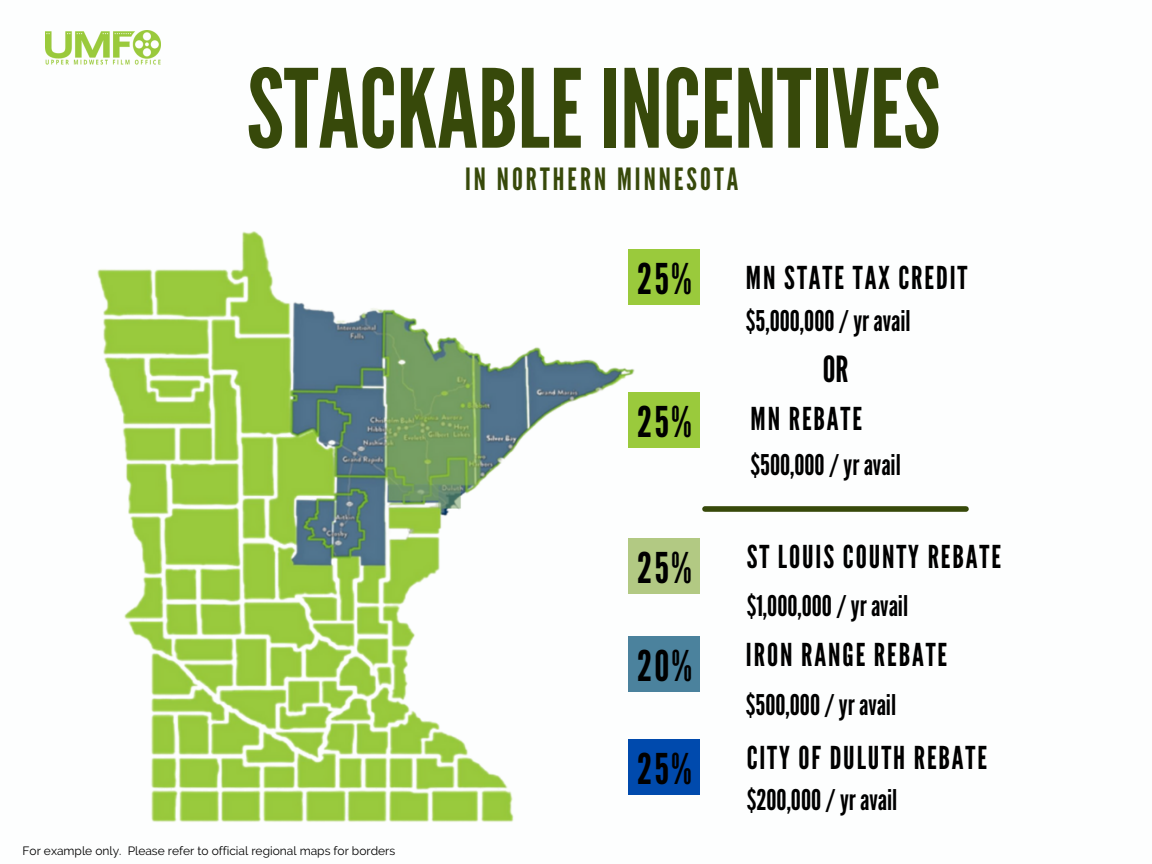
<style>
.page{position:relative;width:1152px;height:864px;background:#fff}
.page>*{position:absolute;margin:0;border:0;box-sizing:border-box;transform-origin:0 0}
.t1{font:108.75px "League Gothic";color:#37490a}
.t2{font:42.3px "League Gothic";letter-spacing:.05em;color:#000}
.t3{font:36px "League Gothic";color:#000}
.t4{font:31.5px "League Gothic";letter-spacing:.06em;color:#000}
.t5{font:30.6px "League Gothic";letter-spacing:.1em;color:#37490a}
.t6{font:28.5px "League Gothic";color:#000}
.t7{font:12px "Raleway";color:#000}
</style>
<div class="page">
<div style="left:705px;top:506px;width:261px;height:6px;background:#37490a"></div>
<img style="left:97px;top:231px;width:623px;height:591px">
<div style="left:628px;top:249px;width:72px;height:56px;background:#9aca3c"></div>
<div style="left:628px;top:393px;width:72px;height:55px;background:#9aca3c"></div>
<div style="left:628px;top:539px;width:72px;height:55px;background:#b2c983"></div>
<div style="left:628px;top:739px;width:72px;height:56px;background:#004aad"></div>
<div style="left:628px;top:637px;width:72px;height:55px;background:#4b829d"></div>
<img style="left:45px;top:30px;width:115px;height:35px">
<h1 class="t1" style="left:247px;top:46px;width:695px">STACKABLE INCENTIVES</h1>
<p class="t7" style="left:22px;top:844px;width:374px">For example only. Please refer to official regional maps for borders</p>
<p class="t5" style="left:465px;top:162px;width:275px">IN NORTHERN MINNESOTA</p>
<h2 class="t2" style="left:637px;top:254px;width:56px">25%</h2>
<h2 class="t2" style="left:637px;top:398px;width:56px">25%</h2>
<h2 class="t2" style="left:637px;top:544px;width:56px">25%</h2>
<h2 class="t2" style="left:637px;top:641px;width:56px">20%</h2>
<h2 class="t2" style="left:637px;top:744px;width:56px">25%</h2>
<p class="t4" style="left:746px;top:260px;width:223px">MN STATE TAX CREDIT</p>
<p class="t6" style="left:746px;top:305px;width:166px">$5,000,000/yravail</p>
<p class="t3" style="left:823px;top:348px;width:27px">OR</p>
<p class="t4" style="left:751px;top:400px;width:113px">MN REBATE</p>
<p class="t6" style="left:751px;top:448px;width:152px">$500,000/yravail</p>
<p class="t4" style="left:747px;top:539px;width:256px">ST LOUIS COUNTY REBATE</p>
<p class="t6" style="left:747px;top:590px;width:163px">$1,000,000/yravail</p>
<p class="t4" style="left:746px;top:636px;width:203px">IRON RANGE REBATE</p>
<p class="t6" style="left:746px;top:688px;width:152px">$500,000/yravail</p>
<p class="t4" style="left:747px;top:739px;width:242px">CITY OF DULUTH REBATE</p>
<p class="t6" style="left:747px;top:784px;width:152px">$200,000/yravail</p>
</div>
